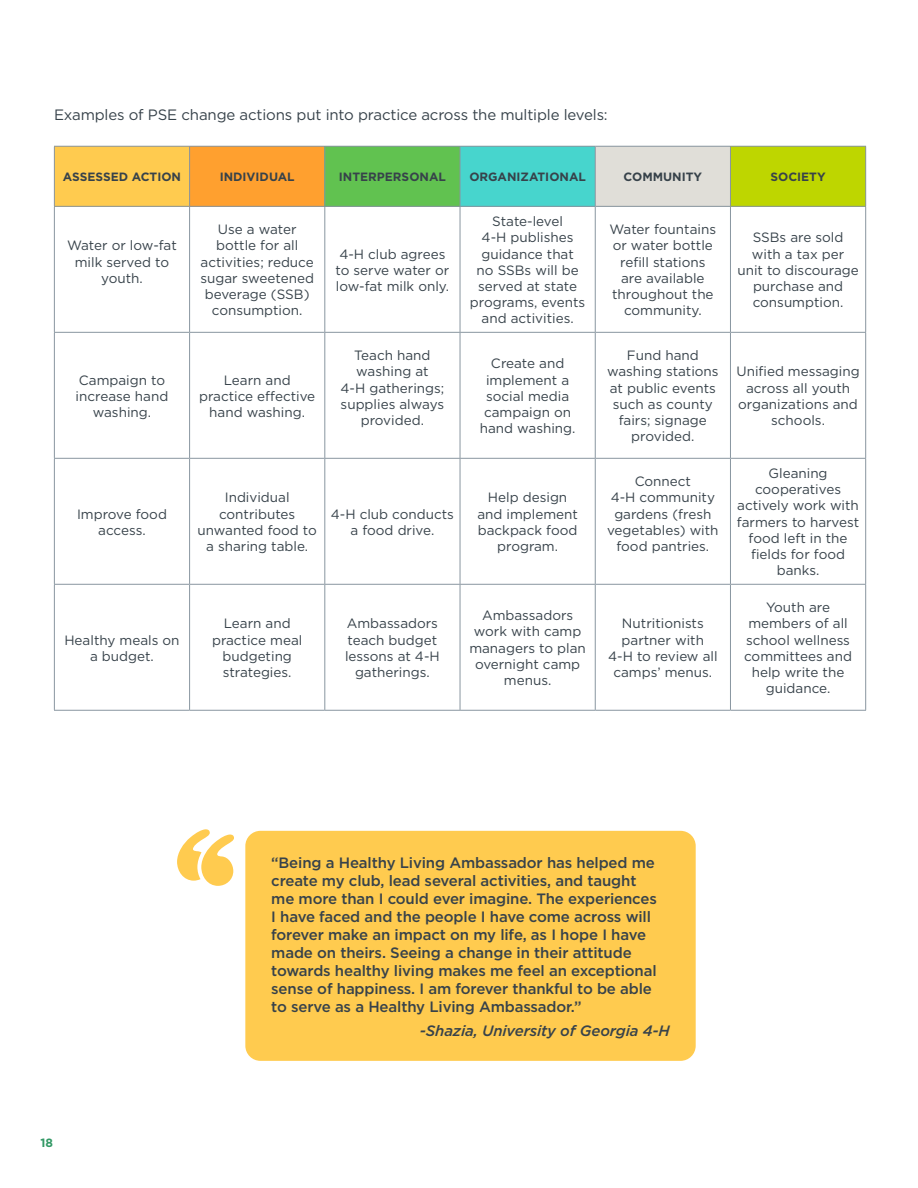
<style>
.page{position:relative;width:918px;height:1188px;background:#fff}
.page>*{position:absolute;margin:0;border:0;box-sizing:border-box;transform-origin:0 0}
.t1{font:500 15px/18px "Gotham";letter-spacing:-.01em;color:#37424a}
.t2{font:15px "Gotham";letter-spacing:-.01em;color:#37424a}
.t3{font:italic 500 15px "Gotham";letter-spacing:-.01em;color:#37424a}
.t4{font:13.5px/16.2px "Gotham";color:#37424a;text-align:center}
.t5{font:700 12px "Gotham";color:#37424a}
.t6{font:700 12px "Gotham";color:#396}
</style>
<div class="page">
<div style="left:245px;top:831px;width:451px;height:230px;background:#ffcb4f;border-radius:15px"></div>
<div style="left:54px;top:146px;width:136px;height:60px;background:#ffcb4f"></div>
<div style="left:190px;top:146px;width:135px;height:60px;background:#ffa02f"></div>
<div style="left:325px;top:146px;width:135px;height:60px;background:#61c250"></div>
<div style="left:460px;top:146px;width:135px;height:60px;background:#47d5cd"></div>
<div style="left:595px;top:146px;width:135px;height:60px;background:#e0ded8"></div>
<div style="left:730px;top:146px;width:136px;height:60px;background:#bed600"></div>
<hr style="left:54px;top:147px;width:1px;height:59px;background:#8996a0">
<hr style="left:54px;top:146px;width:136px;height:1px;background:#8996a0">
<hr style="left:189px;top:147px;width:1px;height:59px;background:#8996a0">
<hr style="left:190px;top:146px;width:135px;height:1px;background:#8996a0">
<hr style="left:324px;top:147px;width:1px;height:59px;background:#8996a0">
<hr style="left:325px;top:146px;width:135px;height:1px;background:#8996a0">
<hr style="left:460px;top:147px;width:1px;height:59px;background:#8996a0">
<hr style="left:460px;top:146px;width:135px;height:1px;background:#8996a0">
<hr style="left:595px;top:147px;width:1px;height:59px;background:#8996a0">
<hr style="left:595px;top:146px;width:135px;height:1px;background:#8996a0">
<hr style="left:730px;top:147px;width:1px;height:59px;background:#8996a0">
<hr style="left:730px;top:146px;width:136px;height:1px;background:#8996a0">
<hr style="left:865px;top:147px;width:1px;height:59px;background:#8996a0">
<hr style="left:54px;top:207px;width:1px;height:125px;background:#8996a0">
<hr style="left:54px;top:333px;width:1px;height:125px;background:#8996a0">
<hr style="left:54px;top:459px;width:1px;height:125px;background:#8996a0">
<hr style="left:54px;top:585px;width:1px;height:125px;background:#8996a0">
<hr style="left:54px;top:206px;width:136px;height:1px;background:#8996a0">
<hr style="left:190px;top:206px;width:135px;height:1px;background:#8996a0">
<hr style="left:325px;top:206px;width:135px;height:1px;background:#8996a0">
<hr style="left:460px;top:206px;width:135px;height:1px;background:#8996a0">
<hr style="left:595px;top:206px;width:135px;height:1px;background:#8996a0">
<hr style="left:730px;top:206px;width:136px;height:1px;background:#8996a0">
<hr style="left:189px;top:207px;width:1px;height:125px;background:#8996a0">
<hr style="left:324px;top:207px;width:1px;height:125px;background:#8996a0">
<hr style="left:460px;top:207px;width:1px;height:125px;background:#8996a0">
<hr style="left:595px;top:207px;width:1px;height:125px;background:#8996a0">
<hr style="left:730px;top:207px;width:1px;height:125px;background:#8996a0">
<hr style="left:865px;top:207px;width:1px;height:125px;background:#8996a0">
<hr style="left:189px;top:333px;width:1px;height:125px;background:#8996a0">
<hr style="left:324px;top:333px;width:1px;height:125px;background:#8996a0">
<hr style="left:460px;top:333px;width:1px;height:125px;background:#8996a0">
<hr style="left:595px;top:333px;width:1px;height:125px;background:#8996a0">
<hr style="left:730px;top:333px;width:1px;height:125px;background:#8996a0">
<hr style="left:865px;top:333px;width:1px;height:125px;background:#8996a0">
<hr style="left:189px;top:459px;width:1px;height:125px;background:#8996a0">
<hr style="left:324px;top:459px;width:1px;height:125px;background:#8996a0">
<hr style="left:460px;top:459px;width:1px;height:125px;background:#8996a0">
<hr style="left:595px;top:459px;width:1px;height:125px;background:#8996a0">
<hr style="left:730px;top:459px;width:1px;height:125px;background:#8996a0">
<hr style="left:865px;top:459px;width:1px;height:125px;background:#8996a0">
<hr style="left:189px;top:585px;width:1px;height:125px;background:#8996a0">
<hr style="left:324px;top:585px;width:1px;height:125px;background:#8996a0">
<hr style="left:460px;top:585px;width:1px;height:125px;background:#8996a0">
<hr style="left:595px;top:585px;width:1px;height:125px;background:#8996a0">
<hr style="left:730px;top:585px;width:1px;height:125px;background:#8996a0">
<hr style="left:865px;top:585px;width:1px;height:125px;background:#8996a0">
<hr style="left:54px;top:332px;width:136px;height:1px;background:#8996a0">
<hr style="left:190px;top:332px;width:135px;height:1px;background:#8996a0">
<hr style="left:325px;top:332px;width:135px;height:1px;background:#8996a0">
<hr style="left:460px;top:332px;width:135px;height:1px;background:#8996a0">
<hr style="left:595px;top:332px;width:135px;height:1px;background:#8996a0">
<hr style="left:730px;top:332px;width:136px;height:1px;background:#8996a0">
<hr style="left:54px;top:458px;width:136px;height:1px;background:#8996a0">
<hr style="left:190px;top:458px;width:135px;height:1px;background:#8996a0">
<hr style="left:325px;top:458px;width:135px;height:1px;background:#8996a0">
<hr style="left:460px;top:458px;width:135px;height:1px;background:#8996a0">
<hr style="left:595px;top:458px;width:135px;height:1px;background:#8996a0">
<hr style="left:730px;top:458px;width:136px;height:1px;background:#8996a0">
<hr style="left:54px;top:584px;width:136px;height:1px;background:#8996a0">
<hr style="left:190px;top:584px;width:135px;height:1px;background:#8996a0">
<hr style="left:325px;top:584px;width:135px;height:1px;background:#8996a0">
<hr style="left:460px;top:584px;width:135px;height:1px;background:#8996a0">
<hr style="left:595px;top:584px;width:135px;height:1px;background:#8996a0">
<hr style="left:730px;top:584px;width:136px;height:1px;background:#8996a0">
<hr style="left:54px;top:710px;width:136px;height:1px;background:#8996a0">
<hr style="left:190px;top:710px;width:135px;height:1px;background:#8996a0">
<hr style="left:325px;top:710px;width:135px;height:1px;background:#8996a0">
<hr style="left:460px;top:710px;width:135px;height:1px;background:#8996a0">
<hr style="left:595px;top:710px;width:135px;height:1px;background:#8996a0">
<hr style="left:730px;top:710px;width:136px;height:1px;background:#8996a0">
<svg style="left:177px;top:829px;width:57px;height:57px"></svg>
<p class="t2" style="left:54px;top:105px;width:555px">Examples of PSE change actions put into practice across the multiple levels:</p>
<p class="t5" style="left:63px;top:169px;width:120px">ASSESSED ACTION</p>
<p class="t5" style="left:220px;top:169px;width:77px">INDIVIDUAL</p>
<p class="t5" style="left:339px;top:169px;width:109px">INTERPERSONAL</p>
<p class="t5" style="left:469px;top:169px;width:118px">ORGANIZATIONAL</p>
<p class="t5" style="left:624px;top:169px;width:80px">COMMUNITY</p>
<p class="t5" style="left:770px;top:169px;width:57px">SOCIETY</p>
<p class="t4" style="left:67px;top:237px;width:111px">Water or low-fat milk served to youth.</p>
<p class="t4" style="left:200px;top:221px;width:115px">Use a water bottle for all activities; reduce sugar sweetened beverage (SSB) consumption.</p>
<p class="t4" style="left:76px;top:371px;width:94px">Campaign to increase hand washing.</p>
<p class="t4" style="left:199px;top:371px;width:118px">Learn and practice effective hand washing.</p>
<p class="t4" style="left:336px;top:245px;width:115px;text-align:left">4-H club agrees to serve water or low-fat milk only.</p>
<p class="t4" style="left:354px;top:347px;width:78px;text-align:left">Teach hand washing at</p>
<p class="t4" style="left:341px;top:379px;width:105px">4-H gatherings; supplies always provided.</p>
<p class="t4" style="left:77px;top:505px;width:91px">Improve food access.</p>
<p class="t4" style="left:197px;top:489px;width:121px">Individual contributes unwanted food to a sharing table.</p>
<p class="t4" style="left:331px;top:505px;width:125px">4-H club conducts a food drive.</p>
<p class="t4" style="left:470px;top:213px;width:117px">State-level<br>4-H publishes guidance that<br>no SSBs will be served at state programs, events and activities.</p>
<p class="t4" style="left:610px;top:221px;width:108px">Water fountains or water bottle refill stations are available throughout the community.</p>
<p class="t4" style="left:737px;top:229px;width:123px">SSBs are sold with a tax per<br>unit to discourage purchase and consumption.</p>
<p class="t4" style="left:480px;top:355px;width:97px">Create and implement a social media campaign on hand washing.</p>
<p class="t4" style="left:607px;top:347px;width:113px">Fund hand washing stations at public events such as county fairs; signage provided.</p>
<p class="t4" style="left:477px;top:489px;width:102px">Help design and implement backpack food program.</p>
<p class="t4" style="left:635px;top:473px;width:58px">Connect</p>
<p class="t4" style="left:607px;top:489px;width:113px">4-H community gardens (fresh vegetables) with food pantries.</p>
<p class="t4" style="left:736px;top:363px;width:125px">Unified messaging across all youth organizations and schools.</p>
<p class="t4" style="left:737px;top:465px;width:124px">Gleaning cooperatives actively work with farmers to harvest food left in the fields for food banks.</p>
<p class="t4" style="left:64px;top:631px;width:117px">Healthy meals on a budget.</p>
<p class="t4" style="left:212px;top:615px;width:92px">Learn and practice meal budgeting strategies.</p>
<p class="t4" style="left:345px;top:615px;width:96px">Ambassadors teach budget lessons at 4-H gatherings.</p>
<p class="t4" style="left:469px;top:607px;width:118px">Ambassadors work with camp managers to plan overnight camp menus.</p>
<p class="t4" style="left:608px;top:615px;width:111px">Nutritionists partner with<br>4-H to review all camps’ menus.</p>
<p class="t4" style="left:744px;top:599px;width:109px">Youth are members of all school wellness committees and help write the guidance.</p>
<p class="t6" style="left:40px;top:1135px;width:14px">18</p>
<p class="t1" style="left:271px;top:853px;width:387px">“Being a Healthy Living Ambassador has helped me create my club, lead several activities, and taught me more than I could ever imagine. The experiences I have faced and the people I have come across will forever make an impact on my life, as I hope I have made on theirs. Seeing a change in their attitude towards healthy living makes me feel an exceptional sense of happiness. I am forever thankful to be able to serve as a Healthy Living Ambassador.”</p>
<p class="t3" style="left:420px;top:1021px;width:251px">-Shazia, University of Georgia 4-H</p>
</div>
